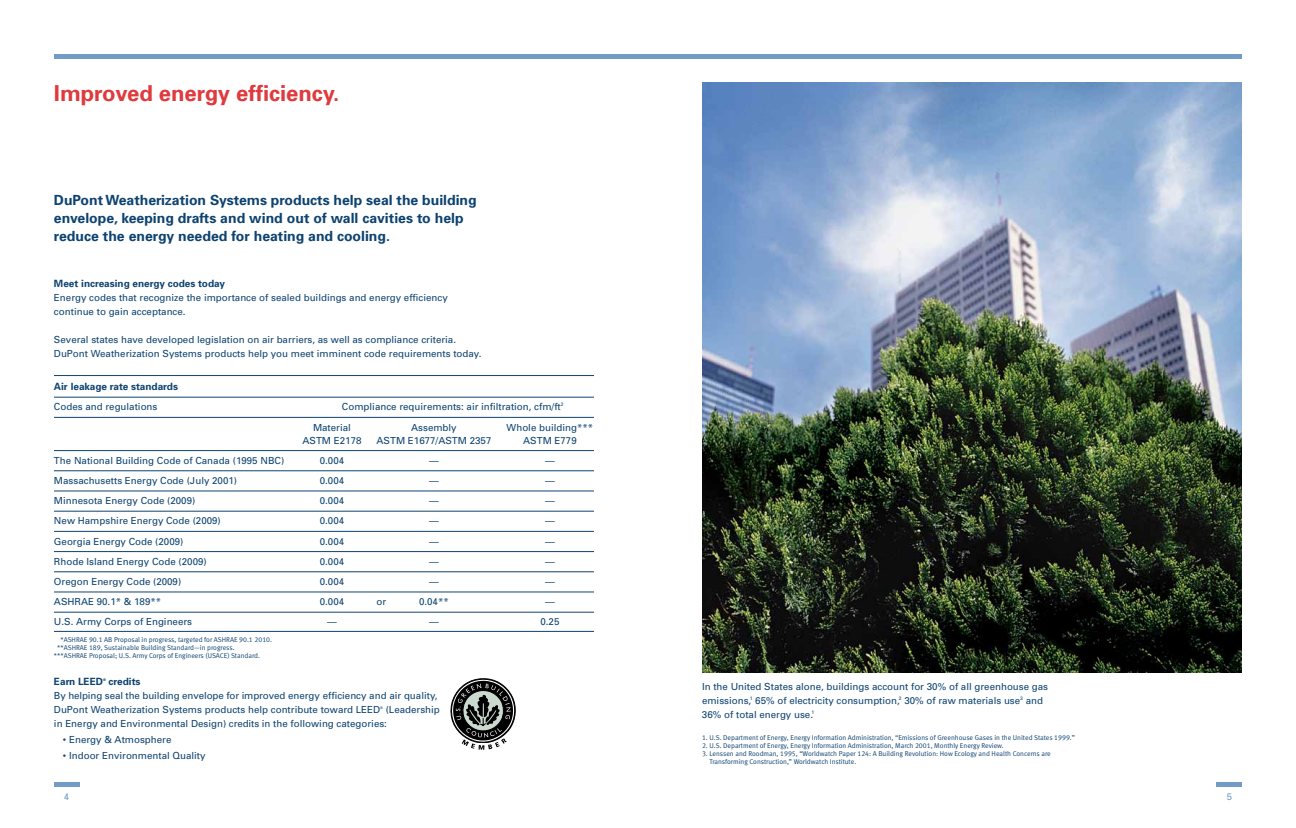
<style>
.page{position:relative;width:1296px;height:828px;background:#fff}
.page>*{position:absolute;margin:0;border:0;box-sizing:border-box;transform-origin:0 0}
.t1{font:700 22px "Univers";color:#e03a3e}
.t2{font:700 14px/18px "Univers";color:#0e4370}
.t3{font:700 10px "Univers";color:#0e4370}
.t4{font:9.8px/14px "Univers";color:#0e4370}
.t5{font:9.5px "Univers";color:#729bc7}
.t6{font:7px/8px "Meta Normal LF";color:#0e4370}
.t7{font:700 3.5px "Univers";color:#0e4370}
.t8{font:3.4px "Univers";color:#0e4370}
</style>
<div class="page">
<div style="left:54px;top:54px;width:594px;height:5px;background:#729bc7"></div>
<div style="left:54px;top:782px;width:25px;height:5px;background:#729bc7"></div>
<hr style="left:54px;top:375px;width:540px;height:1px;background:#0e4370">
<hr style="left:54px;top:397px;width:540px;height:1px;background:#0e4370">
<hr style="left:54px;top:417px;width:540px;height:1px;background:#0e4370">
<hr style="left:54px;top:450px;width:540px;height:1px;background:#0e4370">
<hr style="left:54px;top:471px;width:540px;height:1px;background:#0e4370">
<hr style="left:54px;top:491px;width:540px;height:1px;background:#0e4370">
<hr style="left:54px;top:511px;width:540px;height:1px;background:#0e4370">
<hr style="left:54px;top:531px;width:540px;height:1px;background:#0e4370">
<hr style="left:54px;top:551px;width:540px;height:1px;background:#0e4370">
<hr style="left:54px;top:572px;width:540px;height:1px;background:#0e4370">
<hr style="left:54px;top:592px;width:540px;height:1px;background:#0e4370">
<hr style="left:54px;top:612px;width:540px;height:1px;background:#0e4370">
<hr style="left:54px;top:631px;width:540px;height:1px;background:#0e4370">
<div style="left:648px;top:54px;width:594px;height:5px;background:#729bc7"></div>
<div style="left:1217px;top:782px;width:25px;height:5px;background:#729bc7"></div>
<img style="left:702px;top:83px;width:540px;height:590px">
<svg style="left:451px;top:679px;width:64px;height:71px"></svg>
<h1 class="t1" style="left:54px;top:79px;width:287px">Improved energy efficiency.</h1>
<h2 class="t2" style="left:54px;top:191px;width:424px">DuPont Weatherization Systems products help seal the building envelope, keeping drafts and wind out of wall cavities to help reduce the energy needed for heating and cooling.</h2>
<p class="t3" style="left:54px;top:277px;width:173px">Meet increasing energy codes today</p>
<p class="t4" style="left:54px;top:291px;width:395px">Energy codes that recognize the importance of sealed buildings and energy efficiency continue to gain acceptance.</p>
<p class="t4" style="left:54px;top:333px;width:429px">Several states have developed legislation on air barriers, as well as compliance criteria.<br>DuPont Weatherization Systems products help you meet imminent code requirements today.</p>
<p class="t3" style="left:54px;top:380px;width:126px">Air leakage rate standards</p>
<p class="t4" style="left:54px;top:400px;width:105px">Codes and regulations</p>
<p class="t4" style="left:313px;top:397px;width:252px;line-height:20.2px;text-indent:29px">Compliance requirements: air infiltration, cfm/ft<sup>2<br></sup>Material</p>
<p class="t4" style="left:411px;top:420px;width:47px">Assembly</p>
<p class="t4" style="left:507px;top:420px;width:88px">Whole building***</p>
<p class="t4" style="left:302px;top:433px;width:61px">ASTM E2178</p>
<p class="t4" style="left:377px;top:433px;width:116px">ASTM E1677/ASTM 2357</p>
<p class="t4" style="left:523px;top:433px;width:55px">ASTM E779</p>
<p class="t4" style="left:54px;top:453px;width:232px">The National Building Code of Canada (1995 NBC)</p>
<p class="t4" style="left:320px;top:453px;width:26px">0.004</p>
<p class="t4" style="left:429px;top:453px;width:11px">—</p>
<p class="t4" style="left:545px;top:453px;width:11px">—</p>
<p class="t4" style="left:54px;top:473px;width:185px">Massachusetts Energy Code (July 2001)</p>
<p class="t4" style="left:320px;top:473px;width:26px">0.004</p>
<p class="t4" style="left:429px;top:473px;width:11px">—</p>
<p class="t4" style="left:545px;top:473px;width:11px">—</p>
<p class="t4" style="left:54px;top:494px;width:143px">Minnesota Energy Code (2009)</p>
<p class="t4" style="left:320px;top:494px;width:26px">0.004</p>
<p class="t4" style="left:429px;top:494px;width:11px">—</p>
<p class="t4" style="left:545px;top:494px;width:11px">—</p>
<p class="t4" style="left:54px;top:514px;width:168px">New Hampshire Energy Code (2009)</p>
<p class="t4" style="left:320px;top:514px;width:26px">0.004</p>
<p class="t4" style="left:429px;top:514px;width:11px">—</p>
<p class="t4" style="left:545px;top:514px;width:11px">—</p>
<p class="t4" style="left:54px;top:534px;width:131px">Georgia Energy Code (2009)</p>
<p class="t4" style="left:320px;top:534px;width:26px">0.004</p>
<p class="t4" style="left:429px;top:534px;width:11px">—</p>
<p class="t4" style="left:545px;top:534px;width:11px">—</p>
<p class="t4" style="left:54px;top:554px;width:154px">Rhode Island Energy Code (2009)</p>
<p class="t4" style="left:320px;top:554px;width:26px">0.004</p>
<p class="t4" style="left:429px;top:554px;width:11px">—</p>
<p class="t4" style="left:545px;top:554px;width:11px">—</p>
<p class="t4" style="left:54px;top:574px;width:129px">Oregon Energy Code (2009)</p>
<p class="t4" style="left:320px;top:574px;width:26px">0.004</p>
<p class="t4" style="left:429px;top:574px;width:11px">—</p>
<p class="t4" style="left:545px;top:574px;width:11px">—</p>
<p class="t4" style="left:54px;top:595px;width:109px">ASHRAE 90.1* &amp; 189**</p>
<p class="t4" style="left:320px;top:595px;width:26px">0.004</p>
<p class="t4" style="left:377px;top:595px;width:11px">or</p>
<p class="t4" style="left:419px;top:595px;width:31px">0.04**</p>
<p class="t4" style="left:545px;top:595px;width:11px">—</p>
<p class="t4" style="left:54px;top:615px;width:140px">U.S. Army Corps of Engineers</p>
<p class="t4" style="left:327px;top:615px;width:11px">—</p>
<p class="t4" style="left:429px;top:615px;width:11px">—</p>
<p class="t4" style="left:541px;top:615px;width:20px">0.25</p>
<p class="t6" style="left:60px;top:636px;width:213px">*ASHRAE 90.1 AB Proposal in progress, targeted for ASHRAE 90.1 2010.</p>
<p class="t6" style="left:57px;top:644px;width:179px">**ASHRAE 189, Sustainable Building Standard—in progress.</p>
<p class="t6" style="left:54px;top:652px;width:208px">***ASHRAE Proposal; U.S. Army Corps of Engineers (USACE) Standard.</p>
<p class="t3" style="left:54px;top:675px;width:51px">Earn LEED</p>
<p class="t7" style="left:103px;top:677px;width:4px">®</p>
<p class="t3" style="left:109px;top:675px;width:33px">credits</p>
<p class="t4" style="left:54px;top:689px;width:385px">By helping seal the building envelope for improved energy efficiency and air quality,<br>DuPont Weatherization Systems products help contribute toward LEED</p>
<p class="t4" style="left:54px;top:703px;width:387px;text-indent:332px">(Leadership in Energy and Environmental Design) credits in the following categories:</p>
<p class="t4" style="left:63px;top:733px;width:110px">• Energy &amp; Atmosphere</p>
<p class="t4" style="left:63px;top:749px;width:144px">• Indoor Environmental Quality</p>
<p class="t8" style="left:380px;top:706px;width:4px">®</p>
<p class="t5" style="left:64px;top:791px;width:7px">4</p>
<p class="t4" style="left:702px;top:679px;width:348px">In the United States alone, buildings account for 30% of all greenhouse gas emissions,<sup>1</sup> 65% of electricity consumption,<sup>2</sup> 30% of raw materials use<sup>3</sup> and<br>36% of total energy use.<sup>1</sup></p>
<p class="t6" style="left:702px;top:733px;width:375px">1. U.S. Department of Energy, Energy Information Administration, “Emissions of Greenhouse Gases in the United States 1999.”</p>
<p class="t6" style="left:702px;top:741px;width:303px">2. U.S. Department of Energy, Energy Information Administration, March 2001, Monthly Energy Review.</p>
<p class="t6" style="left:709px;top:749px;width:343px;text-indent:-7px">3. Lenssen and Roodman, 1995, “Worldwatch Paper 124: A Building Revolution: How Ecology and Health Concerns are<br>Transforming Construction,” Worldwatch Institute.</p>
<p class="t5" style="left:1227px;top:791px;width:7px">5</p>
</div>
